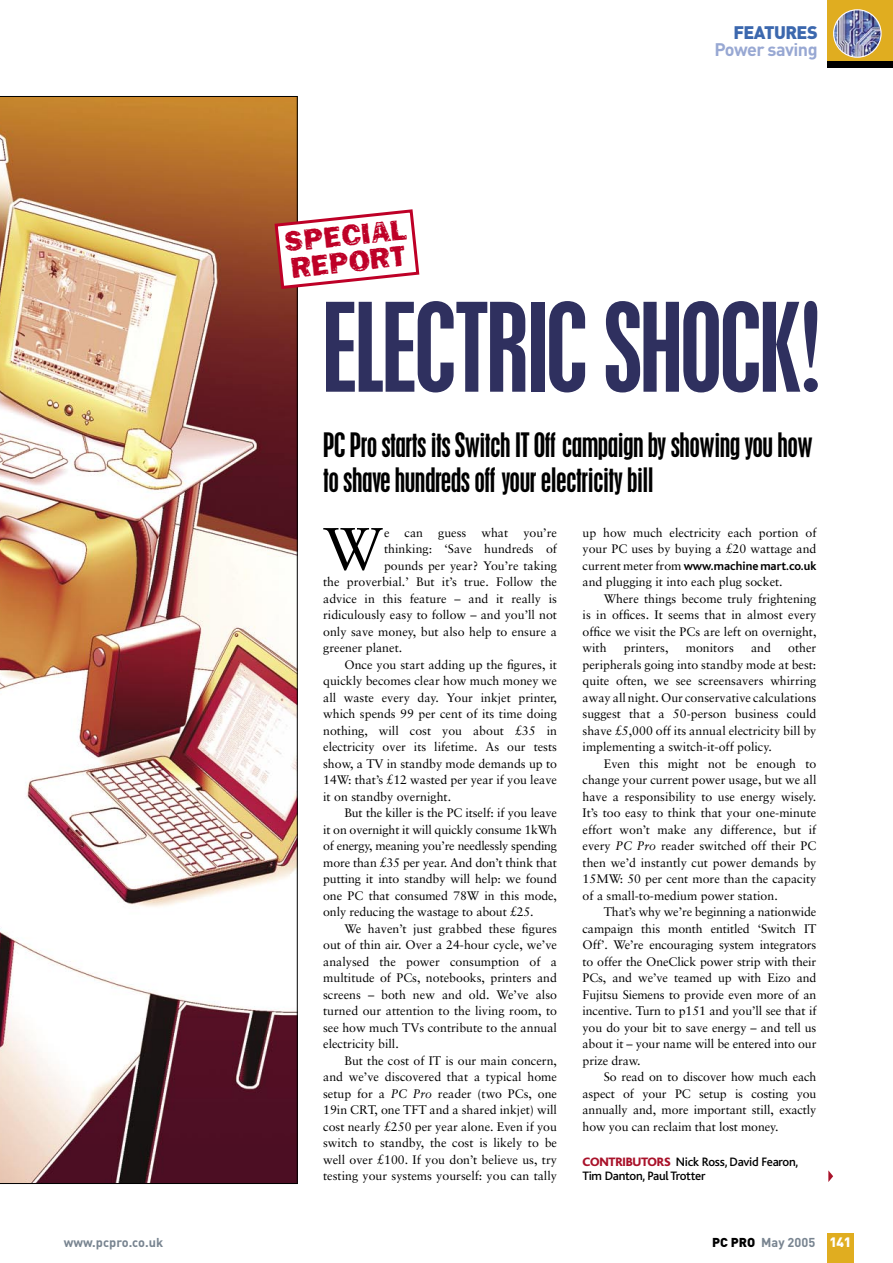
<style>
.page{position:relative;width:893px;height:1263px;background:#fff}
.page>*{position:absolute;margin:0;border:0;box-sizing:border-box;transform-origin:0 0}
.t1{font:condensed 109.5px "Placard";letter-spacing:-.02em;color:#2f305f}
._03__Features__Body_Text{font:59.7px "Sabon";color:#000}
._02__Features__Standfirst{font:condensed 30px/34.5px "Placard";letter-spacing:-.02em;color:#000}
.t2{font:30px "Frankie";color:#be0027}
.t3{font:700 18px "DIN";letter-spacing:-.03em;color:#98a8d3}
.t4{font:900 18px "DIN";letter-spacing:-.03em;color:#3c68ae}
.t5{font:500 12.75px/14.4px "Bliss";letter-spacing:-.02em;color:#000}
.t6{font:700 12.75px "DIN";color:#788490}
._03__Features__Body_Text-2{font:12.3px/16.5px "Sabon";color:#000;text-align:justify}
.s1{font-family:"Bliss";font-weight:700}
.s2{font-style:italic}
.s3{font-weight:800;color:#a9122a}
.s4{font-weight:900;color:#000}
.s5{font-weight:900;font-size:13.5px;color:#fff}
</style>
<div class="page">
<div style="left:827px;top:1233px;width:27px;height:30px;background:#e0ad20"></div>
<div style="left:827px;top:0;width:66px;height:68px;background:#e0ad20"></div>
<div style="left:827px;top:61px;width:66px;height:7px;background:#000"></div>
<img style="left:834px;top:10px;width:47px;height:47px;border-radius:50%">
<div style="left:833px;top:9px;width:49px;height:49px;border:1px solid #fff;border-radius:50%"></div>
<img style="left:0;top:96px;width:298px;height:1088px">
<svg style="left:828px;top:1170px;width:5px;height:12px"></svg>
<svg style="left:273px;top:208px;width:147px;height:83px"></svg>
<p class="t2" style="left:282px;top:224px;width:124px;rotate:-6deg">SPECIAL</p>
<p class="t2" style="left:289px;top:250px;width:117px;rotate:-6deg">REPORT</p>
<p class="t4" style="left:733px;top:21px;width:86px">FEATURES</p>
<p class="t3" style="left:714px;top:38px;width:105px">Power saving</p>
<p class="t1" style="left:323px;top:280px;width:500px">ELECTRIC SHOCK!</p>
<p class="_02__Features__Standfirst" style="left:323px;top:428px;width:491px">PC Pro starts its Switch IT Off campaign by showing you how to shave hundreds off your electricity bill</p>
<p class="_03__Features__Body_Text" style="left:323px;top:513px;width:61px">W</p>
<p class="_03__Features__Body_Text-2" style="left:384px;top:524px;width:175px">e can guess what you’re</p>
<p class="_03__Features__Body_Text-2" style="left:583px;top:524px;width:235px">up how much electricity each portion of your PC uses by buying a £20 wattage and current meter from <span class="s1">www.machine mart.co.uk </span>and plugging it into each plug socket.</p>
<p class="_03__Features__Body_Text-2" style="left:583px;top:590px;width:235px;text-indent:21px">Where things become truly frightening is in offices. It seems that in almost every office we visit the PCs are left on overnight, with</p>
<p class="_03__Features__Body_Text-2" style="left:384px;top:540px;width:175px">thinking: ‘Save hundreds of</p>
<p class="_03__Features__Body_Text-2" style="left:384px;top:557px;width:175px">pounds per year? You’re taking</p>
<p class="_03__Features__Body_Text-2" style="left:323px;top:573px;width:235px">the proverbial.’ But it’s true. Follow the</p>
<p class="_03__Features__Body_Text-2" style="left:323px;top:590px;width:235px">advice in this feature – and it really is</p>
<p class="_03__Features__Body_Text-2" style="left:323px;top:606px;width:235px">ridiculously easy to follow – and you’ll not</p>
<p class="_03__Features__Body_Text-2" style="left:323px;top:623px;width:235px">only save money, but also help to ensure a</p>
<p class="_03__Features__Body_Text-2" style="left:323px;top:639px;width:81px">greener planet.</p>
<p class="_03__Features__Body_Text-2" style="left:323px;top:656px;width:235px;text-indent:21px">Once you start adding up the figures, it quickly becomes clear how much money we all waste every day. Your inkjet printer, which spends 99 per cent of its time doing nothing, will cost you about £35 in electricity over its lifetime. As our tests show, a TV in standby mode demands up to 14W: that’s £12 wasted per year if you leave it on standby overnight.</p>
<p class="_03__Features__Body_Text-2" style="left:323px;top:804px;width:235px;text-indent:21px">But the killer is the PC itself: if you leave it on overnight it will quickly consume 1kWh of energy, meaning you’re needlessly spending more than £35 per year. And don’t think that putting it into standby will help: we found one PC that consumed 78W in this mode, only reducing the wastage to about £25.</p>
<p class="_03__Features__Body_Text-2" style="left:323px;top:920px;width:235px;text-indent:21px">We haven’t just grabbed these figures out of thin air. Over a 24-hour cycle, we’ve analysed the power consumption of a multitude of PCs, notebooks, printers and screens – both new and old. We’ve also turned our attention to the living room, to see how much TVs contribute to the annual electricity bill.</p>
<p class="_03__Features__Body_Text-2" style="left:323px;top:1052px;width:235px;text-indent:21px">But the cost of IT is our main concern, and we’ve discovered that a typical home setup for a <span class="s2">PC Pro</span> reader (two PCs, one 19in CRT, one TFT and a shared inkjet) will cost nearly £250 per year alone. Even if you switch to standby, the cost is likely to be well over £100. If you don’t believe us, try testing your systems yourself: you can tally</p>
<p class="_03__Features__Body_Text-2" style="left:583px;top:639px;width:235px;text-indent:206px">other peripherals going into standby mode at best: quite often, we see screensavers whirring away all night. Our conservative calculations suggest that a 50-person business could shave £5,000 off its annual electricity bill by implementing a switch-it-off policy.</p>
<p class="_03__Features__Body_Text-2" style="left:583px;top:755px;width:235px;text-indent:21px">Even this might not be enough to change your current power usage, but we all have a responsibility to use energy wisely.<br>It’s too easy to think that your one-minute effort won’t make any difference, but if every <span class="s2">PC Pro</span> reader switched off their PC then we’d instantly cut power demands by 15MW: 50 per cent more than the capacity of a small-to-medium power station.</p>
<p class="_03__Features__Body_Text-2" style="left:583px;top:903px;width:235px;text-indent:21px">That’s why we’re beginning a nationwide campaign this month entitled ‘Switch IT Off’. We’re encouraging system integrators to offer the OneClick power strip with their PCs, and we’ve teamed up with Eizo and Fujitsu Siemens to provide even more of an incentive. Turn to p151 and you’ll see that if you do your bit to save energy – and tell us about it – your name will be entered into our prize draw.</p>
<p class="_03__Features__Body_Text-2" style="left:583px;top:1068px;width:235px;text-indent:21px">So read on to discover how much each aspect of your PC setup is costing you annually and, more important still, exactly how you can reclaim that lost money.</p>
<p class="_03__Features__Body_Text-2" style="left:624px;top:639px;width:46px">printers,</p>
<p class="_03__Features__Body_Text-2" style="left:686px;top:639px;width:50px">monitors</p>
<p class="_03__Features__Body_Text-2" style="left:751px;top:639px;width:21px">and</p>
<p class="t5" style="left:583px;top:1155px;width:217px"><span class="s3">CONTRIBUTORS</span> Nick Ross, David Fearon,<br>Tim Danton, Paul Trotter</p>
<p class="t6" style="left:64px;top:1234px;width:101px">www.pcpro.co.uk</p>
<p class="t6" style="left:712px;top:1234px;width:141px"><span class="s4">PC PRO</span> May 2005 <span class="s5">141</span></p>
</div>
